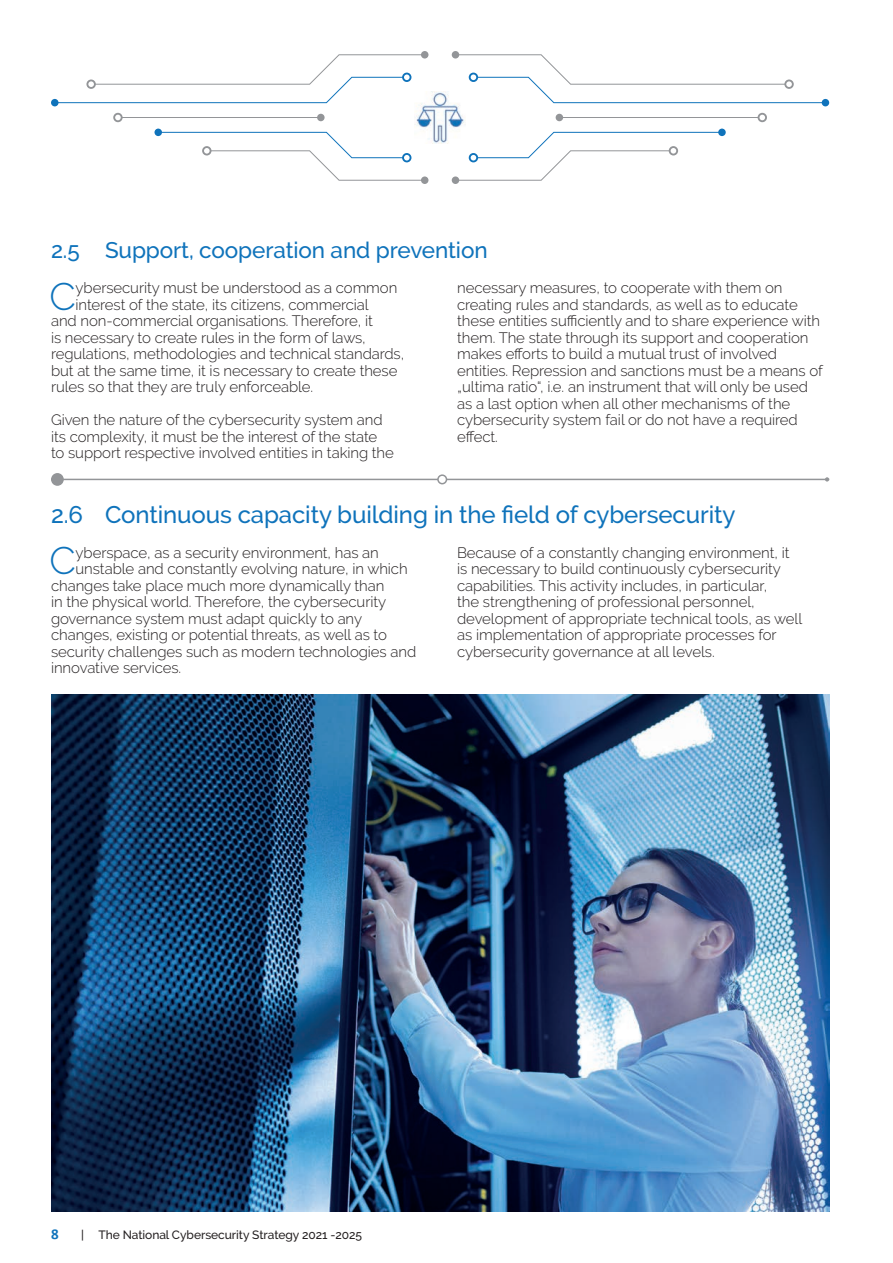
<style>
.page{position:relative;width:893px;height:1263px;background:#fff}
.page>*{position:absolute;margin:0;border:0;box-sizing:border-box;transform-origin:0 0}
.t1{font:300 38.25px "Raleway";color:#0f73bb}
.t2{font:500 24px "Raleway";letter-spacing:-.005em;color:#0f73bb}
.t3{font:500 22.5px "Raleway";letter-spacing:-.005em;color:#0f73bb}
.t4{font:300 15px/16.5px "Raleway";letter-spacing:-.005em;color:#231f20}
.t5{font:700 15px "Calibri";color:#0f73bb}
.t6{font:500 12px "Raleway";letter-spacing:-.005em;color:#231f20}
</style>
<div class="page">
<hr style="left:51px;top:479px;width:778px;height:1px;background:#939598">
<div style="left:51px;top:473px;width:13px;height:13px;background:#939598;border-radius:50%"></div>
<div style="left:438px;top:475px;width:8px;height:9px;background:#fff;border-radius:50%"></div>
<div style="left:437px;top:474px;width:10px;height:10px;border:2px solid #939598;border-radius:50%"></div>
<img style="left:51px;top:695px;width:778px;height:517px">
<div style="left:154px;top:129px;width:8px;height:7px;background:#0f73bb;border-radius:50%"></div>
<div style="left:421px;top:51px;width:7px;height:8px;background:#939598;border-radius:50%"></div>
<svg style="left:158px;top:132px;width:263px;height:49px"></svg>
<div style="left:421px;top:176px;width:7px;height:8px;background:#939598;border-radius:50%"></div>
<div style="left:202px;top:146px;width:9px;height:9px;border:2px solid #939598;border-radius:50%"></div>
<svg style="left:54px;top:54px;width:371px;height:49px"></svg>
<div style="left:402px;top:73px;width:9px;height:9px;border:2px solid #0f73bb;border-radius:50%"></div>
<div style="left:51px;top:99px;width:8px;height:7px;background:#0f73bb;border-radius:50%"></div>
<hr style="left:122px;top:117px;width:199px;height:1px;background:#939598">
<div style="left:317px;top:114px;width:8px;height:7px;background:#939598;border-radius:50%"></div>
<div style="left:113px;top:113px;width:10px;height:9px;border:2px solid #939598;border-radius:50%"></div>
<div style="left:718px;top:129px;width:8px;height:7px;background:#0f73bb;border-radius:50%"></div>
<div style="left:452px;top:51px;width:7px;height:8px;background:#939598;border-radius:50%"></div>
<svg style="left:458px;top:132px;width:264px;height:49px"></svg>
<div style="left:452px;top:176px;width:7px;height:8px;background:#939598;border-radius:50%"></div>
<div style="left:669px;top:146px;width:9px;height:9px;border:2px solid #939598;border-radius:50%"></div>
<svg style="left:455px;top:54px;width:371px;height:49px"></svg>
<div style="left:469px;top:73px;width:9px;height:9px;border:2px solid #0f73bb;border-radius:50%"></div>
<div style="left:822px;top:99px;width:7px;height:7px;background:#0f73bb;border-radius:50%"></div>
<hr style="left:559px;top:117px;width:199px;height:1px;background:#939598">
<div style="left:556px;top:114px;width:7px;height:7px;background:#939598;border-radius:50%"></div>
<div style="left:758px;top:113px;width:9px;height:9px;border:2px solid #939598;border-radius:50%"></div>
<img style="left:415px;top:92px;width:51px;height:51px">
<h3 class="t3" style="left:51px;top:237px;width:438px">2.5 Support, cooperation and prevention</h3>
<h1 class="t1" style="left:49px;top:274px;width:28px">C</h1>
<p class="t4" style="left:76px;top:280px;width:323px">ybersecurity must be understood as a common</p>
<p class="t4" style="left:76px;top:296px;width:295px">interest of the state, its citizens, commercial</p>
<p class="t4" style="left:51px;top:313px;width:323px">and non-commercial organisations. Therefore, it</p>
<p class="t4" style="left:51px;top:329px;width:316px">is necessary to create rules in the form of laws,</p>
<p class="t4" style="left:51px;top:346px;width:355px">regulations, methodologies and technical standards,</p>
<p class="t4" style="left:51px;top:362px;width:348px">but at the same time, it is necessary to create these</p>
<p class="t4" style="left:51px;top:379px;width:264px">rules so that they are truly enforceable.</p>
<p class="t4" style="left:51px;top:412px;width:344px">Given the nature of the cybersecurity system and its complexity, it must be the interest of the state to support respective involved entities in taking the</p>
<p class="t4" style="left:457px;top:280px;width:367px">necessary measures, to cooperate with them on creating rules and standards, as well as to educate these entities sufficiently and to share experience with them. The state through its support and cooperation makes efforts to build a mutual trust of involved entities. Repression and sanctions must be a means of „ultima ratio“, i.e. an instrument that will only be used as a last option when all other mechanisms of the cybersecurity system fail or do not have a required effect.</p>
<h2 class="t2" style="left:51px;top:501px;width:686px">2.6 Continuous capacity building in the field of cybersecurity</h2>
<h1 class="t1" style="left:49px;top:538px;width:28px">C</h1>
<p class="t4" style="left:76px;top:544px;width:305px">yberspace, as a security environment, has an</p>
<p class="t4" style="left:76px;top:561px;width:334px">unstable and constantly evolving nature, in which</p>
<p class="t4" style="left:51px;top:577px;width:335px">changes take place much more dynamically than</p>
<p class="t4" style="left:51px;top:594px;width:337px">in the physical world. Therefore, the cybersecurity</p>
<p class="t4" style="left:51px;top:610px;width:313px">governance system must adapt quickly to any</p>
<p class="t4" style="left:51px;top:627px;width:337px">changes, existing or potential threats, as well as to</p>
<p class="t4" style="left:51px;top:643px;width:367px">security challenges such as modern technologies and</p>
<p class="t4" style="left:51px;top:660px;width:132px">innovative services.</p>
<p class="t4" style="left:457px;top:544px;width:347px">Because of a constantly changing environment, it is necessary to build continuously cybersecurity capabilities. This activity includes, in particular,<br>the strengthening of professional personnel, development of appropriate technical tools, as well as implementation of appropriate processes for cybersecurity governance at all levels.</p>
<p class="t5" style="left:51px;top:1223px;width:9px">8</p>
<p class="t6" style="left:81px;top:1228px;width:282px">| The National Cybersecurity Strategy 2021 -2025</p>
</div>
